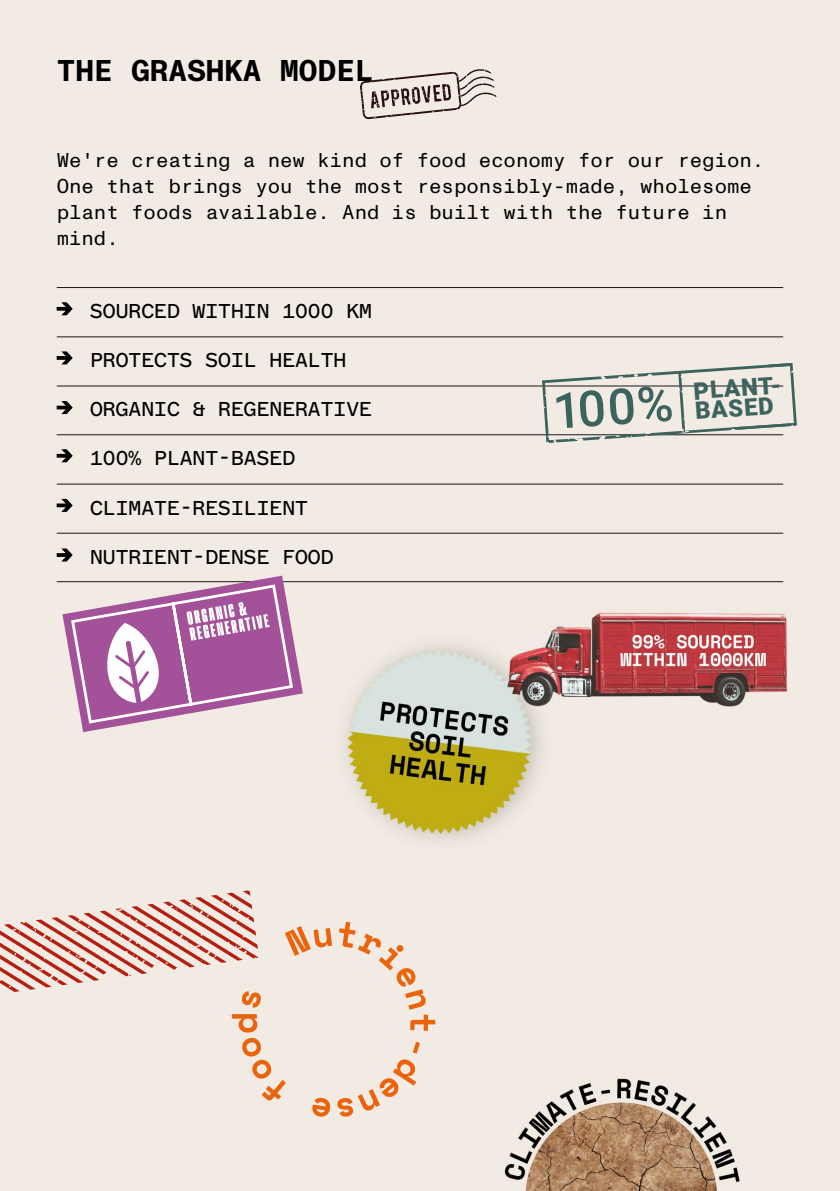
<style>
.page{position:relative;width:840px;height:1191px;background:#fff}
.page>*{position:absolute;margin:0;border:0;box-sizing:border-box;transform-origin:0 0}
.t1{font:700 30px "ABC Monument Grotesk Mono Trial";color:#000}
.t2{font:900 23.8px/19.6px "Roboto";color:#3d635e}
.t3{font:20px/26px "ABC Monument Grotesk Mono Trial";color:#000}
.t4{font:20px "ABC Marfa Mono Unlicensed Trial";color:#000}
</style>
<div class="page">
<div style="left:0;top:0;width:839px;height:1191px;background:#f1ebe3"></div>
<hr style="left:57px;top:287px;width:725px;height:1px;background:#1a171a">
<hr style="left:57px;top:434px;width:725px;height:1px;background:#1a171a">
<hr style="left:57px;top:336px;width:725px;height:1px;background:#1a171a">
<hr style="left:57px;top:484px;width:725px;height:1px;background:#1a171a">
<hr style="left:57px;top:386px;width:725px;height:1px;background:#1a171a">
<hr style="left:57px;top:533px;width:725px;height:1px;background:#1a171a">
<hr style="left:57px;top:581px;width:725px;height:1px;background:#1a171a">
<svg style="left:56px;top:302px;width:17px;height:14px"></svg>
<svg style="left:56px;top:351px;width:17px;height:14px"></svg>
<svg style="left:56px;top:401px;width:17px;height:14px"></svg>
<svg style="left:56px;top:449px;width:17px;height:14px"></svg>
<svg style="left:56px;top:498px;width:17px;height:14px"></svg>
<svg style="left:56px;top:548px;width:17px;height:14px"></svg>
<svg style="left:360px;top:69px;width:136px;height:50px"></svg>
<svg style="left:541px;top:363px;width:256px;height:80px"></svg>
<svg style="left:62px;top:575px;width:241px;height:157px"></svg>
<svg style="left:0;top:890px;width:435px;height:226px"></svg>
<img style="left:345px;top:612px;width:443px;height:228px">
<img style="left:504px;top:1078px;width:236px;height:113px">
<h1 class="t1" style="left:57px;top:52px;width:318px">THE GRASHKA MODEL</h1>
<p class="t3" style="left:57px;top:147px;width:708px">We're creating a new kind of food economy for our region.<br>One that brings you the most responsibly-made, wholesome plant foods available. And is built with the future in mind.</p>
<p class="t4" style="left:90px;top:299px;width:283px">SOURCED WITHIN 1000 KM</p>
<p class="t4" style="left:90px;top:348px;width:257px">PROTECTS SOIL HEALTH</p>
<p class="t4" style="left:90px;top:397px;width:283px">ORGANIC &amp; REGENERATIVE</p>
<p class="t4" style="left:90px;top:446px;width:206px">100% PLANT-BASED</p>
<p class="t4" style="left:90px;top:496px;width:219px">CLIMATE-RESILIENT</p>
<p class="t4" style="left:90px;top:545px;width:245px">NUTRIENT-DENSE FOOD</p>
<p class="t2" style="left:692px;top:380px;width:90px;rotate:-4deg">PLANT-<br>BASED</p>
</div>
